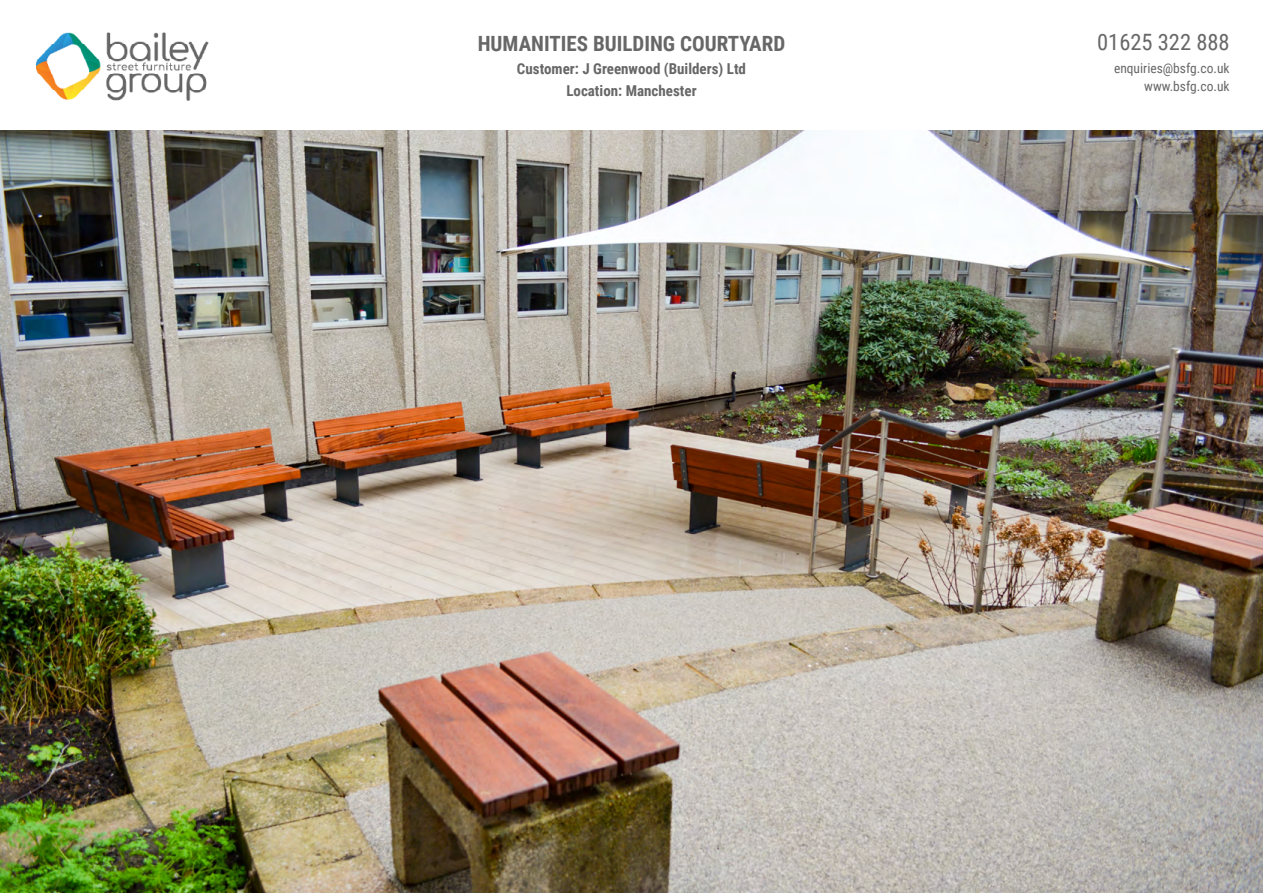
<style>
.page{position:relative;width:1263px;height:893px;background:#fff}
.page>*{position:absolute;margin:0;border:0;box-sizing:border-box;transform-origin:0 0}
.t1{font:22.5px "Roboto Condensed";color:#666766}
.t2{font:700 21px "Roboto Condensed";color:#666766}
.t3{font:700 15px/22.5px "Roboto Condensed";color:#666766;text-align:center}
.t4{font:13.5px/18px "Roboto Condensed";color:#666766;text-align:right}
</style>
<div class="page">
<img style="left:0;top:130px;width:1263px;height:763px">
<img style="left:36px;top:32px;width:173px;height:69px">
<h2 class="t2" style="left:478px;top:29px;width:309px">HUMANITIES BUILDING COURTYARD</h2>
<p class="t3" style="left:517px;top:56px;width:231px">Customer: J Greenwood (Builders) Ltd<br>Location: Manchester</p>
<h1 class="t1" style="left:1097px;top:26px;width:134px">01625 322 888</h1>
<p class="t4" style="left:1114px;top:58px;width:117px">enquiries@bsfg.co.uk www.bsfg.co.uk</p>
</div>
